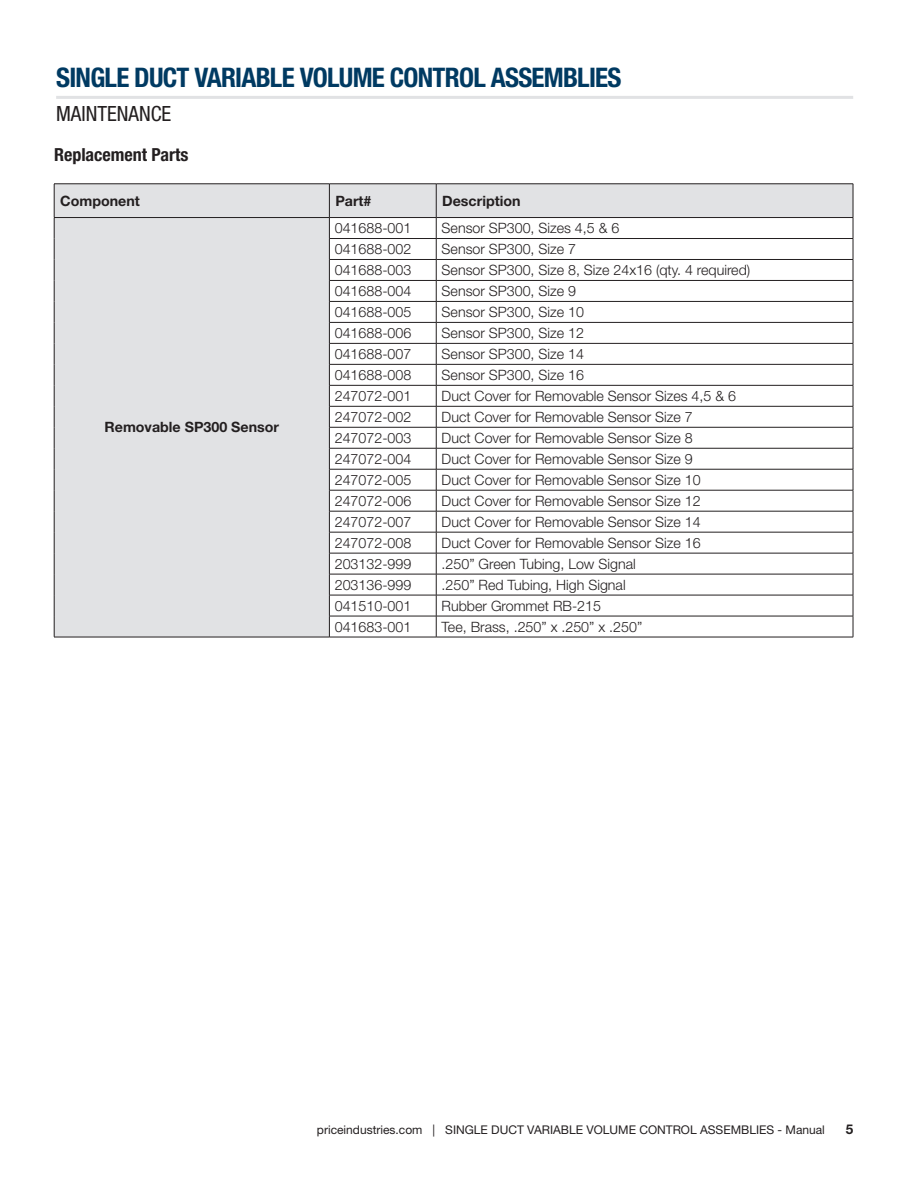
<style>
.page{position:relative;width:918px;height:1188px;background:#fff}
.page>*{position:absolute;margin:0;border:0;box-sizing:border-box;transform-origin:0 0}
.Title__2{font:700 condensed 27px "Helvetica Neue LT Std";letter-spacing:-.03em;color:#003a62}
.t1{font:condensed 21px "Helvetica Neue LT Std";color:#231f20}
.Heading_1{font:700 condensed 18px "Helvetica Neue LT Std";color:#231f20}
.Body{font:300 14.25px "Helvetica Neue LT Std";color:#231f20}
.Body-2{font:700 14.25px "Helvetica Neue LT Std";color:#231f20}
.t2{font:700 13.5px "Helvetica Neue LT Std";color:#231f20}
.t3{font:12px "Helvetica Neue LT Std";color:#231f20}
</style>
<div class="page">
<hr style="left:56px;top:96px;width:797px;height:3px;background:#e1e2e4">
<hr style="left:54px;top:637px;width:275px;height:1px;background:#231f20">
<hr style="left:436px;top:637px;width:417px;height:1px;background:#231f20">
<svg style="left:54px;top:185px;width:800px;height:452px"></svg>
<hr style="left:329px;top:637px;width:107px;height:1px;background:#231f20">
<hr style="left:54px;top:184px;width:275px;height:1px;background:#231f20">
<hr style="left:54px;top:184px;width:1px;height:33px;background:#231f20">
<hr style="left:329px;top:184px;width:107px;height:1px;background:#231f20">
<hr style="left:329px;top:184px;width:1px;height:33px;background:#231f20">
<hr style="left:436px;top:184px;width:417px;height:1px;background:#231f20">
<hr style="left:436px;top:184px;width:1px;height:33px;background:#231f20">
<hr style="left:853px;top:184px;width:1px;height:33px;background:#231f20">
<hr style="left:54px;top:217px;width:275px;height:1px;background:#231f20">
<p class="Title__2" style="left:56px;top:61px;width:567px">SINGLE DUCT VARIABLE VOLUME CONTROL ASSEMBLIES</p>
<h2 class="t1" style="left:56px;top:102px;width:117px">MAINTENANCE</h2>
<p class="Heading_1" style="left:54px;top:144px;width:136px">Replacement Parts</p>
<p class="Body-2" style="left:60px;top:192px;width:81px">Component</p>
<p class="Body-2" style="left:335px;top:192px;width:38px">Part#</p>
<p class="Body-2" style="left:442px;top:192px;width:80px">Description</p>
<p class="Body-2" style="left:105px;top:418px;width:176px">Removable SP300 Sensor</p>
<p class="Body" style="left:335px;top:219px;width:78px">041688-001</p>
<p class="Body" style="left:442px;top:219px;width:179px">Sensor SP300, Sizes 4,5 &amp; 6</p>
<p class="Body" style="left:335px;top:240px;width:78px">041688-002</p>
<p class="Body" style="left:442px;top:240px;width:136px">Sensor SP300, Size 7</p>
<p class="Body" style="left:335px;top:261px;width:78px">041688-003</p>
<p class="Body" style="left:442px;top:261px;width:310px">Sensor SP300, Size 8, Size 24x16 (qty. 4 required)</p>
<p class="Body" style="left:335px;top:282px;width:78px">041688-004</p>
<p class="Body" style="left:442px;top:282px;width:136px">Sensor SP300, Size 9</p>
<p class="Body" style="left:335px;top:303px;width:78px">041688-005</p>
<p class="Body" style="left:442px;top:303px;width:144px">Sensor SP300, Size 10</p>
<p class="Body" style="left:335px;top:324px;width:78px">041688-006</p>
<p class="Body" style="left:442px;top:324px;width:144px">Sensor SP300, Size 12</p>
<p class="Body" style="left:335px;top:345px;width:78px">041688-007</p>
<p class="Body" style="left:442px;top:345px;width:144px">Sensor SP300, Size 14</p>
<p class="Body" style="left:335px;top:366px;width:78px">041688-008</p>
<p class="Body" style="left:442px;top:366px;width:144px">Sensor SP300, Size 16</p>
<p class="Body" style="left:335px;top:387px;width:78px">247072-001</p>
<p class="Body" style="left:442px;top:387px;width:296px">Duct Cover for Removable Sensor Sizes 4,5 &amp; 6</p>
<p class="Body" style="left:335px;top:408px;width:78px">247072-002</p>
<p class="Body" style="left:442px;top:408px;width:253px">Duct Cover for Removable Sensor Size 7</p>
<p class="Body" style="left:335px;top:429px;width:78px">247072-003</p>
<p class="Body" style="left:442px;top:429px;width:253px">Duct Cover for Removable Sensor Size 8</p>
<p class="Body" style="left:335px;top:450px;width:78px">247072-004</p>
<p class="Body" style="left:442px;top:450px;width:253px">Duct Cover for Removable Sensor Size 9</p>
<p class="Body" style="left:335px;top:471px;width:78px">247072-005</p>
<p class="Body" style="left:442px;top:471px;width:260px">Duct Cover for Removable Sensor Size 10</p>
<p class="Body" style="left:335px;top:492px;width:78px">247072-006</p>
<p class="Body" style="left:442px;top:492px;width:260px">Duct Cover for Removable Sensor Size 12</p>
<p class="Body" style="left:335px;top:513px;width:78px">247072-007</p>
<p class="Body" style="left:442px;top:513px;width:260px">Duct Cover for Removable Sensor Size 14</p>
<p class="Body" style="left:335px;top:534px;width:78px">247072-008</p>
<p class="Body" style="left:442px;top:534px;width:260px">Duct Cover for Removable Sensor Size 16</p>
<p class="Body" style="left:335px;top:555px;width:78px">203132-999</p>
<p class="Body" style="left:442px;top:555px;width:196px">.250” Green Tubing, Low Signal</p>
<p class="Body" style="left:335px;top:576px;width:78px">203136-999</p>
<p class="Body" style="left:442px;top:576px;width:186px">.250” Red Tubing, High Signal</p>
<p class="Body" style="left:335px;top:597px;width:78px">041510-001</p>
<p class="Body" style="left:442px;top:597px;width:161px">Rubber Grommet RB-215</p>
<p class="Body" style="left:335px;top:618px;width:78px">041683-001</p>
<p class="Body" style="left:442px;top:618px;width:202px">Tee, Brass, .250” x .250” x .250”</p>
<p class="t3" style="left:317px;top:1123px;width:509px">priceindustries.com | SINGLE DUCT VARIABLE VOLUME CONTROL ASSEMBLIES - Manual</p>
<p class="t2" style="left:846px;top:1121px;width:9px">5</p>
</div>
